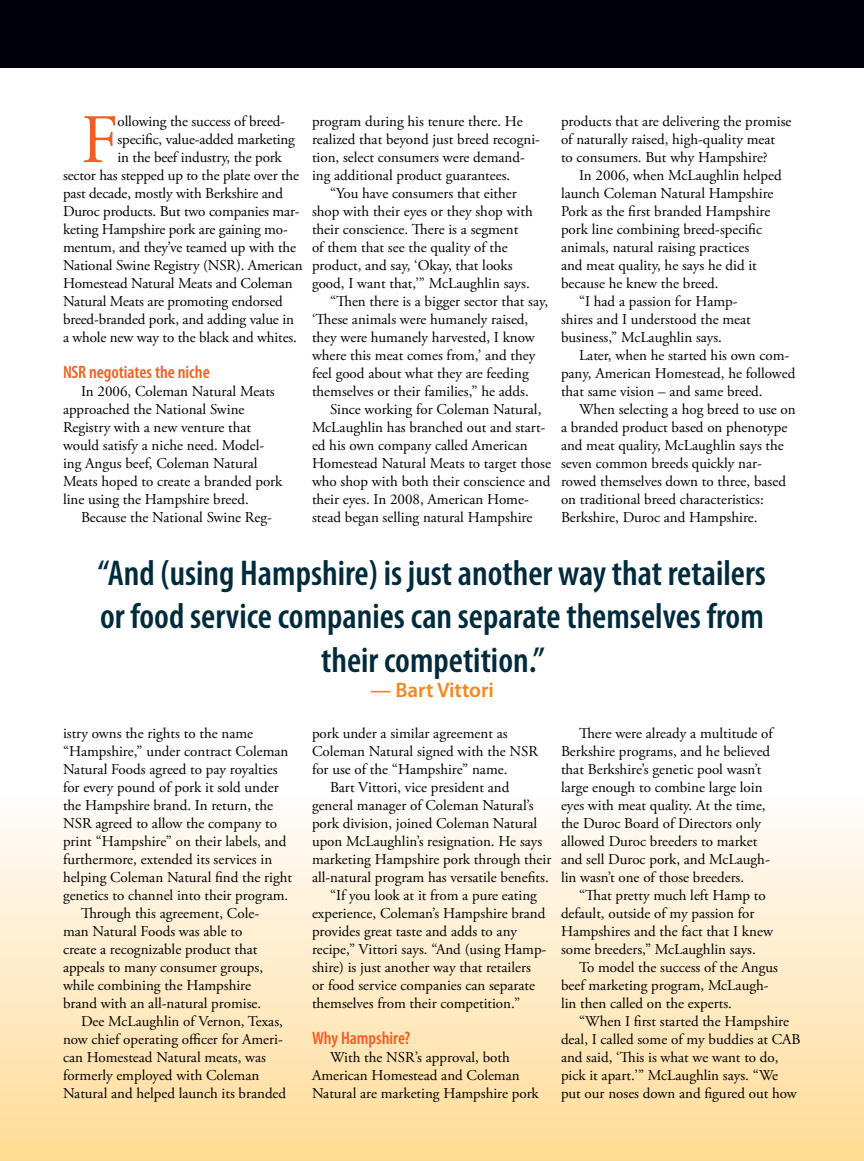
<style>
.page{position:relative;width:864px;height:1161px;background:#fff}
.page>*{position:absolute;margin:0;border:0;box-sizing:border-box;transform-origin:0 0}
.t1{font:69.3px "Adobe Garamond Pro";color:#f15e23}
.t2{font:600 condensed 36px/43.2px "Myriad Pro";color:#002b3d;text-align:center}
.t3{font:600 21px "Myriad Pro";color:#f6871f}
.t4{font:600 condensed 18px "Myriad Pro";letter-spacing:-.005em;color:#f15e23}
.t5{font:15px/18px "Adobe Garamond Pro";color:#000}
</style>
<div class="page">
<div style="left:0;top:794px;width:864px;height:367px;background:linear-gradient(to bottom,#fffcfb,#fedb95)"></div>
<div style="left:0;top:0;width:864px;height:68px;background:#00000d"></div>
<h1 class="t1" style="left:81px;top:98px;width:39px">F</h1>
<p class="t5" style="left:118px;top:113px;width:169px">ollowing the success of breed-</p>
<p class="t5" style="left:118px;top:131px;width:179px">specific, value-added marketing</p>
<p class="t5" style="left:118px;top:149px;width:166px">in the beef industry, the pork</p>
<p class="t5" style="left:63px;top:167px;width:238px">sector has stepped up to the plate over the</p>
<p class="t5" style="left:63px;top:185px;width:221px">past decade, mostly with Berkshire and</p>
<p class="t5" style="left:63px;top:203px;width:238px">Duroc products. But two companies mar-</p>
<p class="t5" style="left:63px;top:221px;width:226px">keting Hampshire pork are gaining mo-</p>
<p class="t5" style="left:63px;top:239px;width:235px">mentum, and they’ve teamed up with the</p>
<p class="t5" style="left:63px;top:257px;width:241px">National Swine Registry (NSR). American</p>
<p class="t5" style="left:63px;top:275px;width:231px">Homestead Natural Meats and Coleman</p>
<p class="t5" style="left:63px;top:293px;width:221px">Natural Meats are promoting endorsed</p>
<p class="t5" style="left:63px;top:311px;width:232px">breed-branded pork, and adding value in</p>
<p class="t5" style="left:63px;top:329px;width:235px">a whole new way to the black and whites.</p>
<p class="t4" style="left:63px;top:362px;width:148px">NSR negotiates the niche</p>
<p class="t5" style="left:63px;top:383px;width:221px;text-indent:18px">In 2006, Coleman Natural Meats approached the National Swine<br>Registry with a new venture that would satisfy a niche need. Model&shy;ing Angus beef, Coleman Natural<br>Meats hoped to create a branded pork line using the Hampshire breed.</p>
<p class="t5" style="left:81px;top:509px;width:192px">Because the National Swine Reg-</p>
<p class="t5" style="left:312px;top:113px;width:212px">program during his tenure there. He</p>
<p class="t5" style="left:312px;top:131px;width:230px">realized that beyond just breed recogni-</p>
<p class="t5" style="left:312px;top:149px;width:214px">tion, select consumers were demand-</p>
<p class="t5" style="left:312px;top:167px;width:200px">ing additional product guarantees.</p>
<p class="t5" style="left:330px;top:185px;width:188px">“You have consumers that either</p>
<p class="t5" style="left:312px;top:203px;width:222px">shop with their eyes or they shop with</p>
<p class="t5" style="left:312px;top:221px;width:208px">their conscience. There is a segment</p>
<p class="t5" style="left:312px;top:239px;width:197px">of them that see the quality of the</p>
<p class="t5" style="left:312px;top:257px;width:202px">product, and say, ‘Okay, that looks</p>
<p class="t5" style="left:312px;top:275px;width:219px">good, I want that,’” McLaughlin says.</p>
<p class="t5" style="left:330px;top:293px;width:220px">“Then there is a bigger sector that say,</p>
<p class="t5" style="left:312px;top:311px;width:218px">‘These animals were humanely raised,</p>
<p class="t5" style="left:312px;top:329px;width:224px">they were humanely harvested, I know</p>
<p class="t5" style="left:312px;top:347px;width:225px">where this meat comes from,’ and they</p>
<p class="t5" style="left:312px;top:365px;width:218px">feel good about what they are feeding</p>
<p class="t5" style="left:312px;top:383px;width:218px">themselves or their families,” he adds.</p>
<p class="t5" style="left:330px;top:401px;width:213px">Since working for Coleman Natural,</p>
<p class="t5" style="left:312px;top:419px;width:235px">McLaughlin has branched out and start-</p>
<p class="t5" style="left:312px;top:437px;width:217px">ed his own company called American</p>
<p class="t5" style="left:312px;top:455px;width:241px">Homestead Natural Meats to target those</p>
<p class="t5" style="left:312px;top:473px;width:240px">who shop with both their conscience and</p>
<p class="t5" style="left:312px;top:491px;width:218px">their eyes. In 2008, American Home-</p>
<p class="t5" style="left:312px;top:509px;width:222px">stead began selling natural Hampshire</p>
<p class="t5" style="left:561px;top:113px;width:232px">products that are delivering the promise of naturally raised, high-quality meat<br>to consumers. But why Hampshire?</p>
<p class="t5" style="left:579px;top:167px;width:204px">In 2006, when McLaughlin helped</p>
<p class="t5" style="left:561px;top:185px;width:214px">launch Coleman Natural Hampshire</p>
<p class="t5" style="left:561px;top:203px;width:211px">Pork as the first branded Hampshire</p>
<p class="t5" style="left:561px;top:221px;width:203px">pork line combining breed-specific</p>
<p class="t5" style="left:561px;top:239px;width:190px">animals, natural raising practices</p>
<p class="t5" style="left:561px;top:257px;width:197px">and meat quality, he says he did it</p>
<p class="t5" style="left:561px;top:275px;width:159px">because he knew the breed.</p>
<p class="t5" style="left:579px;top:293px;width:160px">“I had a passion for Hamp-</p>
<p class="t5" style="left:561px;top:311px;width:191px">shires and I understood the meat</p>
<p class="t5" style="left:561px;top:329px;width:163px">business,” McLaughlin says.</p>
<p class="t5" style="left:579px;top:347px;width:212px">Later, when he started his own com-</p>
<p class="t5" style="left:561px;top:365px;width:236px">pany, American Homestead, he followed</p>
<p class="t5" style="left:561px;top:383px;width:203px">that same vision – and same breed.</p>
<p class="t5" style="left:579px;top:401px;width:218px">When selecting a hog breed to use on</p>
<p class="t5" style="left:561px;top:419px;width:228px">a branded product based on phenotype</p>
<p class="t5" style="left:561px;top:437px;width:224px">and meat quality, McLaughlin says the</p>
<p class="t5" style="left:561px;top:455px;width:202px">seven common breeds quickly nar-</p>
<p class="t5" style="left:561px;top:473px;width:227px">rowed themselves down to three, based</p>
<p class="t5" style="left:561px;top:491px;width:204px">on traditional breed characteristics:</p>
<p class="t5" style="left:561px;top:509px;width:198px">Berkshire, Duroc and Hampshire.</p>
<h2 class="t2" style="left:98px;top:552px;width:670px">“And (using Hampshire) is just another way that retailers or food service companies can separate themselves from their competition.”</h2>
<h3 class="t3" style="left:370px;top:676px;width:125px">— Bart Vittori</h3>
<p class="t5" style="left:63px;top:725px;width:192px">istry owns the rights to the name</p>
<p class="t5" style="left:63px;top:743px;width:227px">“Hampshire,” under contract Coleman</p>
<p class="t5" style="left:63px;top:761px;width:216px">Natural Foods agreed to pay royalties</p>
<p class="t5" style="left:63px;top:779px;width:217px">for every pound of pork it sold under</p>
<p class="t5" style="left:63px;top:797px;width:212px">the Hampshire brand. In return, the</p>
<p class="t5" style="left:63px;top:815px;width:216px">NSR agreed to allow the company to</p>
<p class="t5" style="left:63px;top:833px;width:225px">print “Hampshire” on their labels, and</p>
<p class="t5" style="left:63px;top:851px;width:211px">furthermore, extended its services in</p>
<p class="t5" style="left:63px;top:869px;width:231px">helping Coleman Natural find the right</p>
<p class="t5" style="left:63px;top:887px;width:227px">genetics to channel into their program.</p>
<p class="t5" style="left:81px;top:905px;width:180px">Through this agreement, Cole-</p>
<p class="t5" style="left:63px;top:923px;width:181px">man Natural Foods was able to</p>
<p class="t5" style="left:63px;top:941px;width:196px">create a recognizable product that</p>
<p class="t5" style="left:63px;top:959px;width:202px">appeals to many consumer groups,</p>
<p class="t5" style="left:63px;top:977px;width:190px">while combining the Hampshire</p>
<p class="t5" style="left:63px;top:995px;width:200px">brand with an all-natural promise.</p>
<p class="t5" style="left:81px;top:1013px;width:203px">Dee McLaughlin of Vernon, Texas,</p>
<p class="t5" style="left:63px;top:1031px;width:221px">now chief operating officer for Ameri-</p>
<p class="t5" style="left:63px;top:1049px;width:205px">can Homestead Natural meats, was</p>
<p class="t5" style="left:63px;top:1067px;width:198px">formerly employed with Coleman</p>
<p class="t5" style="left:63px;top:1085px;width:225px">Natural and helped launch its branded</p>
<p class="t5" style="left:312px;top:725px;width:197px">pork under a similar agreement as</p>
<p class="t5" style="left:312px;top:743px;width:228px">Coleman Natural signed with the NSR</p>
<p class="t5" style="left:312px;top:761px;width:197px">for use of the “Hampshire” name.</p>
<p class="t5" style="left:330px;top:779px;width:181px">Bart Vittori, vice president and</p>
<p class="t5" style="left:312px;top:797px;width:223px">general manager of Coleman Natural’s</p>
<p class="t5" style="left:312px;top:815px;width:227px">pork division, joined Coleman Natural</p>
<p class="t5" style="left:312px;top:833px;width:232px">upon McLaughlin’s resignation. He says</p>
<p class="t5" style="left:312px;top:851px;width:241px">marketing Hampshire pork through their</p>
<p class="t5" style="left:312px;top:869px;width:238px">all-natural program has versatile benefits.</p>
<p class="t5" style="left:330px;top:887px;width:208px">“If you look at it from a pure eating</p>
<p class="t5" style="left:312px;top:905px;width:235px">experience, Coleman’s Hampshire brand</p>
<p class="t5" style="left:312px;top:923px;width:207px">provides great taste and adds to any</p>
<p class="t5" style="left:312px;top:941px;width:236px">recipe,” Vittori says. “And (using Hamp-</p>
<p class="t5" style="left:312px;top:959px;width:220px">shire) is just another way that retailers</p>
<p class="t5" style="left:312px;top:977px;width:225px">or food service companies can separate</p>
<p class="t5" style="left:312px;top:995px;width:210px">themselves from their competition.”</p>
<p class="t4" style="left:312px;top:1028px;width:100px">Why Hampshire?</p>
<p class="t5" style="left:312px;top:1049px;width:228px;text-indent:18px">With the NSR’s approval, both<br>American Homestead and Coleman<br>Natural are marketing Hampshire pork</p>
<p class="t5" style="left:561px;top:725px;width:213px;text-indent:18px">There were already a multitude of Berkshire programs, and he believed that Berkshire’s genetic pool wasn’t large enough to combine large loin eyes with meat quality. At the time, the Duroc Board of Directors only allowed Duroc breeders to market and sell Duroc pork, and McLaugh&shy;lin wasn’t one of those breeders.</p>
<p class="t5" style="left:561px;top:887px;width:213px;text-indent:18px">“That pretty much left Hamp to default, outside of my passion for Hampshires and the fact that I knew some breeders,” McLaughlin says.</p>
<p class="t5" style="left:561px;top:959px;width:219px;text-indent:18px">To model the success of the Angus beef marketing program, McLaugh&shy;lin then called on the experts.</p>
<p class="t5" style="left:561px;top:1013px;width:241px;text-indent:18px">“When I first started the Hampshire deal, I called some of my buddies at CAB and said, ‘This is what we want to do, pick it apart.’” McLaughlin says. “We put our noses down and figured out how</p>
</div>
